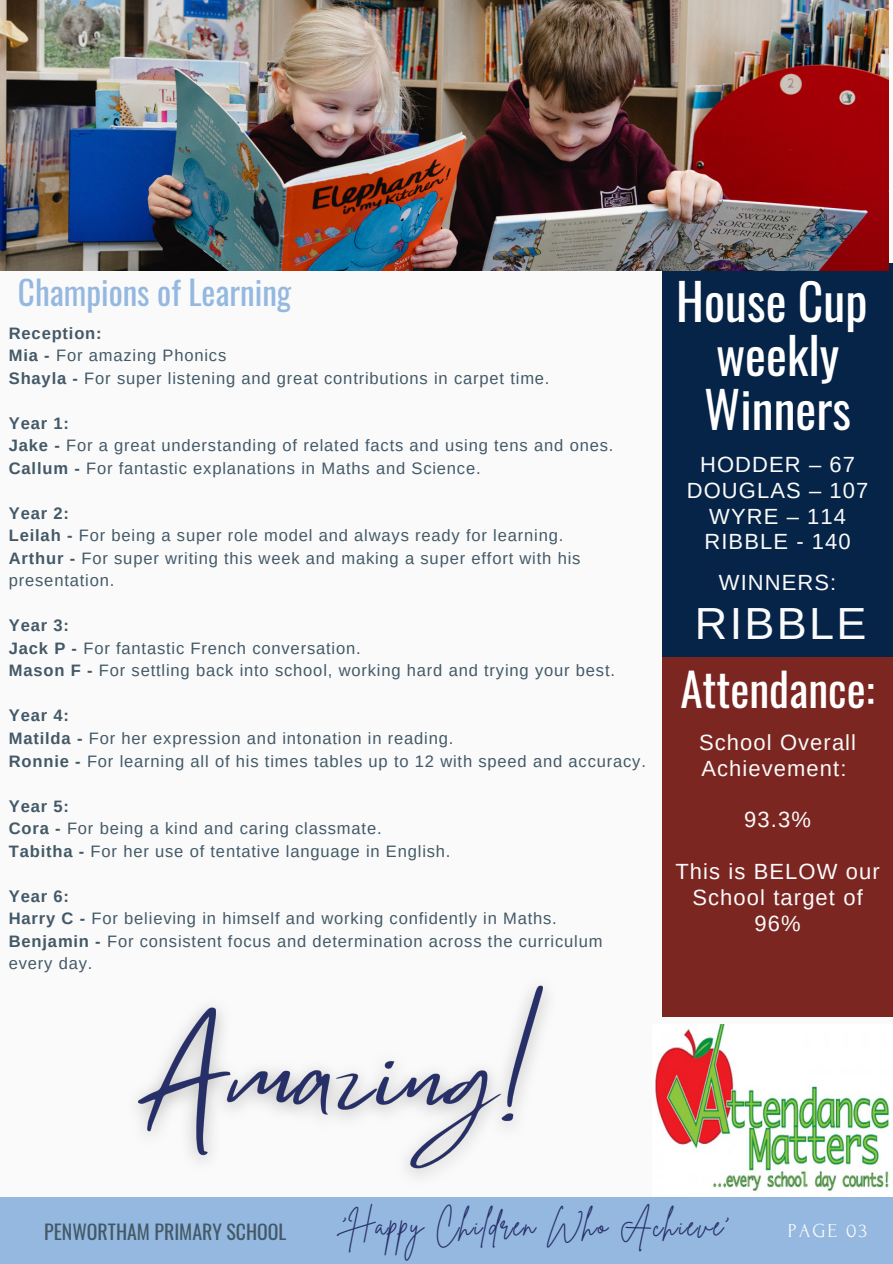
<style>
.page{position:relative;width:893px;height:1264px;background:#fff}
.page>*{position:absolute;margin:0;border:0;box-sizing:border-box;transform-origin:0 0}
.t1{font:49.65px/54px "Oswald";color:#fff;text-align:center}
.t2{font:45.15px "Oswald";color:#fff}
.t3{font:45px "Arimo";letter-spacing:.05em;color:#fafafa}
.t4{font:33.15px "Oswald";color:#94b8e0}
.t5{font:30px "Brittany Signature";letter-spacing:.05em;color:#272f69}
.t6{font:21.9px/25.8px "Arimo";letter-spacing:.05em;color:#fafafa;text-align:center}
.t7{font:19.8px "Oswald";color:#435967}
.t8{font:19.8px "Forum";letter-spacing:.1em;color:#fafafa}
.t9{font:16.5px/22.5px "Arimo";letter-spacing:.05em;color:#435967}
.t10{font:700 16.5px "Arimo";letter-spacing:.05em;color:#435967}
.s1{font-weight:700}
</style>
<div class="page">
<div style="left:0;top:0;width:892px;height:1263px;background:#fafafa"></div>
<div style="left:0;top:1196px;width:892px;height:67px;background:#94b8e0"></div>
<div style="left:661px;top:263px;width:231px;height:394px;background:#052447"></div>
<div style="left:661px;top:657px;width:231px;height:359px;background:#7c2622"></div>
<img style="left:655px;top:1024px;width:234px;height:167px">
<img style="left:0;top:0;width:888px;height:271px">
<img style="left:113px;top:985px;width:457px;height:212px">
<p class="t4" style="left:18px;top:267px;width:275px">Champions of Learning</p>
<h2 class="t1" style="left:676px;top:273px;width:193px">House Cup weekly<br>Winners</h2>
<h5 class="t6" style="left:686px;top:451px;width:183px">HODDER – 67<br>DOUGLAS – 107<br>WYRE – 114<br>RIBBLE - 140</h5>
<h5 class="t6" style="left:718px;top:569px;width:119px">WINNERS:</h5>
<h5 class="t3" style="left:695px;top:597px;width:173px">RIBBLE</h5>
<h5 class="t2" style="left:680px;top:654px;width:196px">Attendance:</h5>
<p class="t6" style="left:699px;top:729px;width:159px;text-align:left">School Overall<br>Achievement:</p>
<h3 class="t6" style="left:744px;top:806px;width:68px">93.3%</h3>
<h4 class="t6" style="left:675px;top:858px;width:206px">This is BELOW our<br>School target of<br>96%</h4>
<h4 class="t10" style="left:9px;top:324px;width:94px">Reception:</h4>
<h4 class="t9" style="left:9px;top:344px;width:219px"><span class="s1">Mia -</span> For amazing Phonics</h4>
<h3 class="t9" style="left:9px;top:367px;width:542px"><span class="s1">Shayla -</span> For super listening and great contributions in carpet time.</h3>
<p class="t10" style="left:9px;top:414px;width:62px">Year 1:</p>
<p class="t9" style="left:9px;top:434px;width:606px"><span class="s1">Jake -</span> For a great understanding of related facts and using tens and ones.</p>
<p class="t9" style="left:9px;top:457px;width:473px"><span class="s1">Callum -</span> For fantastic explanations in Maths and Science.</p>
<p class="t10" style="left:9px;top:504px;width:62px">Year 2:</p>
<p class="t9" style="left:9px;top:524px;width:556px"><span class="s1">Leilah -</span> For being a super role model and always ready for learning.</p>
<p class="t9" style="left:9px;top:547px;width:573px"><span class="s1">Arthur -</span> For super writing this week and making a super effort with his presentation.</p>
<p class="t10" style="left:9px;top:616px;width:62px">Year 3:</p>
<p class="t9" style="left:9px;top:637px;width:353px"><span class="s1">Jack P -</span> For fantastic French conversation.</p>
<p class="t9" style="left:9px;top:659px;width:607px"><span class="s1">Mason F -</span> For settling back into school, working hard and trying your best.</p>
<p class="t10" style="left:9px;top:706px;width:62px">Year 4:</p>
<p class="t9" style="left:9px;top:727px;width:446px"><span class="s1">Matilda -</span> For her expression and intonation in reading.</p>
<p class="t9" style="left:9px;top:749px;width:638px"><span class="s1">Ronnie -</span> For learning all of his times tables up to 12 with speed and accuracy.</p>
<p class="t10" style="left:9px;top:796px;width:62px">Year 5:</p>
<p class="t9" style="left:9px;top:817px;width:374px"><span class="s1">Cora -</span> For being a kind and caring classmate.</p>
<p class="t9" style="left:9px;top:839px;width:443px"><span class="s1">Tabitha -</span> For her use of tentative language in English.</p>
<p class="t10" style="left:9px;top:886px;width:62px">Year 6:</p>
<p class="t9" style="left:9px;top:907px;width:549px"><span class="s1">Harry C -</span> For believing in himself and working confidently in Maths.</p>
<p class="t9" style="left:9px;top:929px;width:595px"><span class="s1">Benjamin -</span> For consistent focus and determination across the curriculum every day.</p>
<h4 class="t5" style="left:341px;top:1205px;width:387px">‘Happy Children Who Achieve’</h4>
<p class="t7" style="left:44px;top:1216px;width:244px">PENWORTHAM PRIMARY SCHOOL</p>
<p class="t8" style="left:787px;top:1220px;width:81px">PAGE 03</p>
</div>
